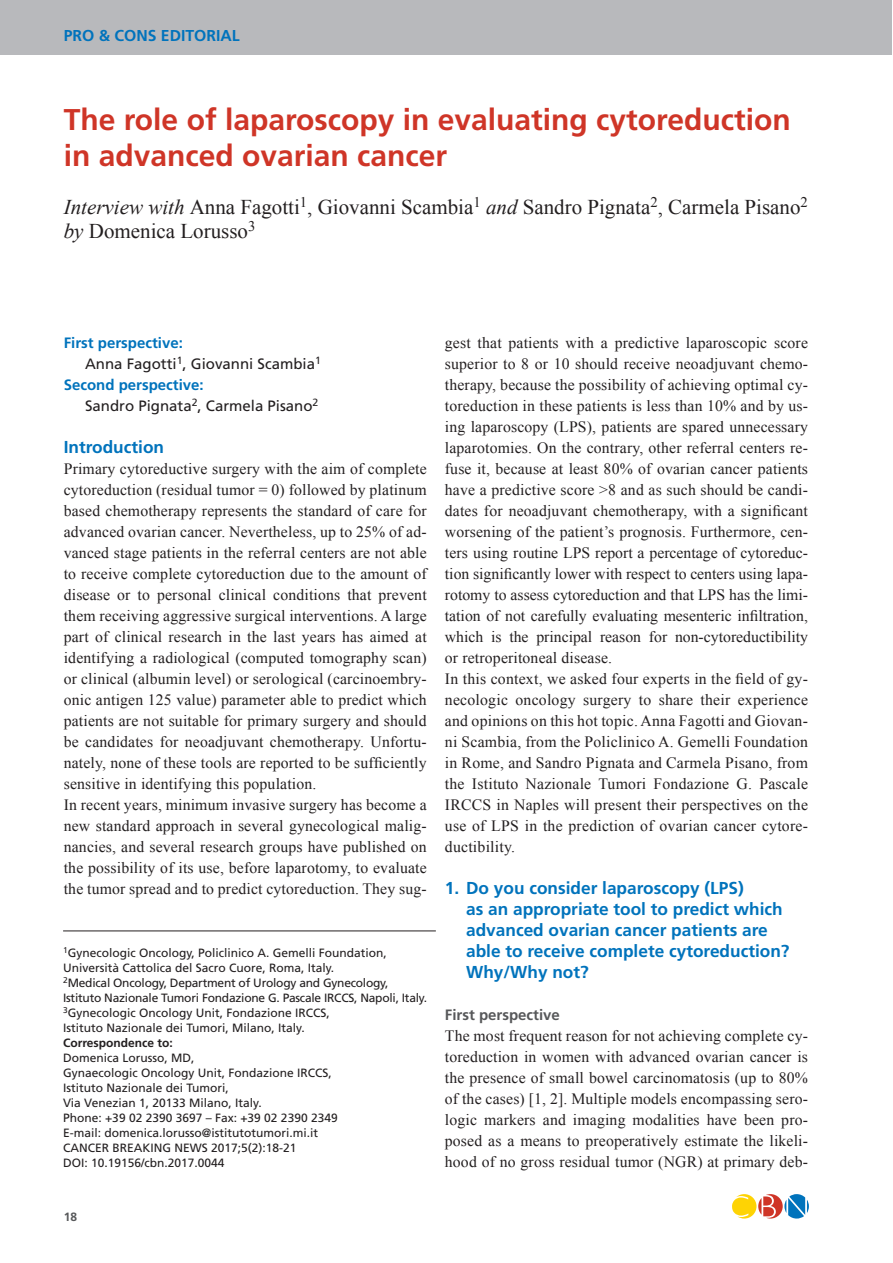
<style>
.page{position:relative;width:893px;height:1263px;background:#fff}
.page>*{position:absolute;margin:0;border:0;box-sizing:border-box;transform-origin:0 0}
.t1{font:700 30px/36px "Frutiger";color:#cf3527}
.t2{font:21px/24px "Times New Roman";color:#231f20}
.t3{font:700 17.25px/21px "Frutiger";color:#0073bc}
.t4{font:15.75px/21px "Times New Roman";letter-spacing:.01em;color:#231f20}
.t5{font:700 15.75px "Frutiger";color:#0073bc}
.t6{font:15px "Frutiger";color:#231f20}
.t7{font:700 15px "Frutiger";color:#0073bc}
.t8{font:700 15px "Frutiger";color:#57585a}
.t9{font:12px/15px "Frutiger";color:#231f20}
.t10{font:700 12px "Frutiger";color:#231f20}
.t11{font:700 12px "Frutiger";color:#57585a}
.s1{font-style:italic}
</style>
<div class="page">
<div style="left:0;top:0;width:892px;height:55px;background:#b8b9bc"></div>
<svg style="left:732px;top:1194px;width:77px;height:24px"></svg>
<hr style="left:63px;top:930px;width:373px;height:1px;background:#231f20">
<p class="t5" style="left:64px;top:26px;width:177px">PRO &amp; CONS EDITORIAL</p>
<h1 class="t1" style="left:64px;top:101px;width:728px">The role of laparoscopy in evaluating cytoreduction in advanced ovarian cancer</h1>
<h2 class="t2" style="left:64px;top:194px;width:746px"><span class="s1">Interview with</span> Anna Fagotti<sup>1</sup>, Giovanni Scambia<sup>1</sup> <span class="s1">and</span> Sandro Pignata<sup>2</sup>, Carmela Pisano<sup>2 </sup><span class="s1">by</span> Domenica Lorusso<sup>3</sup></h2>
<p class="t7" style="left:64px;top:334px;width:121px">First perspective:</p>
<p class="t6" style="left:85px;top:355px;width:237px">Anna Fagotti<sup>1</sup>, Giovanni Scambia<sup>1</sup></p>
<p class="t7" style="left:64px;top:376px;width:142px">Second perspective:</p>
<p class="t6" style="left:85px;top:397px;width:235px">Sandro Pignata<sup>2</sup>, Carmela Pisano<sup>2</sup></p>
<p class="t3" style="left:64px;top:436px;width:102px">Introduction</p>
<p class="t4" style="left:64px;top:458px;width:364px">Primary cytoreductive surgery with the aim of complete cytoreduction (residual tumor = 0) followed by platinum based chemotherapy represents the standard of care for advanced ovarian cancer. Nevertheless, up to 25% of ad&shy;vanced stage patients in the referral centers are not able to receive complete cytoreduction due to the amount of disease or to personal clinical conditions that prevent them receiving aggressive surgical interventions. A large part of clinical research in the last years has aimed at identifying a radiological (computed tomography scan) or clinical (albumin level) or serological (carcinoembry&shy;onic antigen 125 value) parameter able to predict which patients are not suitable for primary surgery and should be candidates for neoadjuvant chemotherapy. Unfortu&shy;nately, none of these tools are reported to be sufficiently sensitive in identifying this population.<br>In recent years, minimum invasive surgery has become a new standard approach in several gynecological malig&shy;nancies, and several research groups have published on the possibility of its use, before laparotomy, to evaluate the tumor spread and to predict cytoreduction. They sug-</p>
<p class="t9" style="left:63px;top:945px;width:366px"><sup>1</sup>Gynecologic Oncology, Policlinico A. Gemelli Foundation, Università Cattolica del Sacro Cuore, Roma, Italy.<br><sup>2</sup>Medical Oncology, Department of Urology and Gynecology, Istituto Nazionale Tumori Fondazione G. Pascale IRCCS, Napoli, Italy.<br><sup>3</sup>Gynecologic Oncology Unit, Fondazione IRCCS,<br>Istituto Nazionale dei Tumori, Milano, Italy.</p>
<p class="t10" style="left:63px;top:1035px;width:111px">Correspondence to:</p>
<p class="t9" style="left:63px;top:1050px;width:276px">Domenica Lorusso, MD,<br>Gynaecologic Oncology Unit, Fondazione IRCCS, Istituto Nazionale dei Tumori,<br>Via Venezian 1, 20133 Milano, Italy.<br>Phone: +39 02 2390 3697 – Fax: +39 02 2390 2349<br>E-mail: domenica.lorusso@istitutotumori.mi.it CANCER BREAKING NEWS 2017;5(2):18-21<br>DOI: 10.19156/cbn.2017.0044</p>
<p class="t4" style="left:445px;top:332px;width:365px">gest that patients with a predictive laparoscopic score superior to 8 or 10 should receive neoadjuvant chemo&shy;therapy, because the possibility of achieving optimal cy&shy;toreduction in these patients is less than 10% and by us&shy;ing laparoscopy (LPS), patients are spared unnecessary laparotomies. On the contrary, other referral centers re&shy;fuse it, because at least 80% of ovarian cancer patients have a predictive score &gt;8 and as such should be candi&shy;dates for neoadjuvant chemotherapy, with a significant worsening of the patient’s prognosis. Furthermore, cen&shy;ters using routine LPS report a percentage of cytoreduc&shy;tion significantly lower with respect to centers using lapa&shy;rotomy to assess cytoreduction and that LPS has the limi&shy;tation of not carefully evaluating mesenteric infiltration, which is the principal reason for non-cytoreductibility or retroperitoneal disease.<br>In this context, we asked four experts in the field of gy&shy;necologic oncology surgery to share their experience and opinions on this hot topic. Anna Fagotti and Giovan&shy;ni Scambia, from the Policlinico A. Gemelli Foundation in Rome, and Sandro Pignata and Carmela Pisano, from the Istituto Nazionale Tumori Fondazione G. Pascale IRCCS in Naples will present their perspectives on the use of LPS in the prediction of ovarian cancer cytore&shy;ductibility.</p>
<p class="t3" style="left:466px;top:877px;width:325px;text-indent:-21px">1. Do you consider laparoscopy (LPS)<br>as an appropriate tool to predict which advanced ovarian cancer patients are able to receive complete cytoreduction?<br>Why/Why not?</p>
<p class="t8" style="left:445px;top:1006px;width:117px">First perspective</p>
<p class="t4" style="left:445px;top:1025px;width:365px;text-align:justify">The most frequent reason for not achieving complete cy&shy;toreduction in women with advanced ovarian cancer is the presence of small bowel carcinomatosis (up to 80% of the cases) [1, 2]. Multiple models encompassing sero&shy;logic markers and imaging modalities have been pro&shy;posed as a means to preoperatively estimate the likeli&shy;hood of no gross residual tumor (NGR) at primary deb-</p>
<p class="t11" style="left:64px;top:1210px;width:15px">18</p>
</div>
